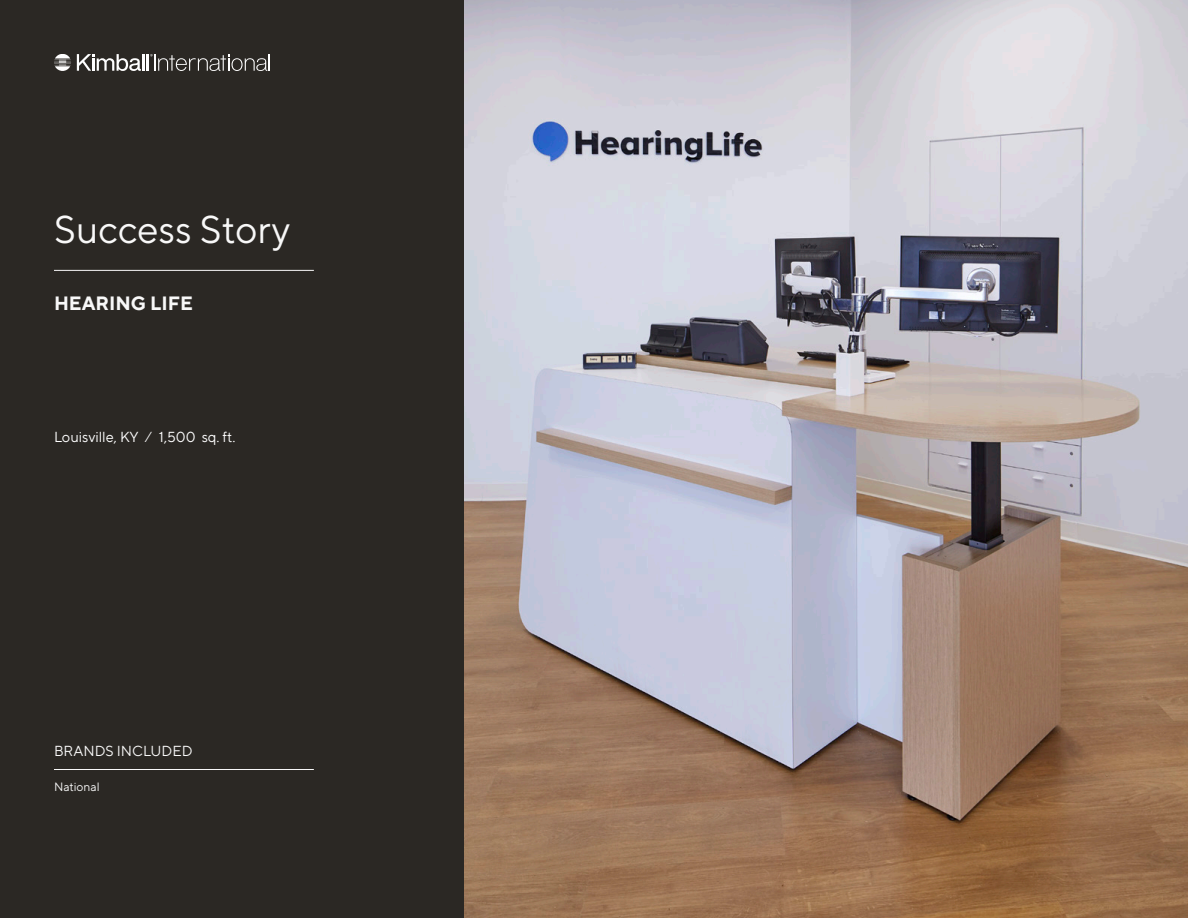
<style>
.page{position:relative;width:1188px;height:918px;background:#fff}
.page>*{position:absolute;margin:0;border:0;box-sizing:border-box;transform-origin:0 0}
.Cover_Title{font:38.55px "TT Norms Pro";color:#f8f8f8}
.Cover_Company_Name{font:700 19.2px "TT Norms Pro";color:#f8f8f8}
.Cover_Location{font:14.4px "TT Norms Pro";color:#fff}
.Cover_Location-2{font:14.4px "TT Norms Pro";color:#f8f8f8}
.Cover__Brand_List{font:12px "TT Norms Pro";color:#f8f8f8}
</style>
<div class="page">
<div style="left:0;top:0;width:464px;height:918px;background:#2b2824"></div>
<hr style="left:54px;top:270px;width:260px;height:1px;background:#f8f8f8">
<hr style="left:54px;top:769px;width:260px;height:1px;background:#f8f8f8">
<hr style="left:146px;top:54px;width:3px;height:17px;background:#fff">
<svg style="left:54px;top:54px;width:17px;height:17px"></svg>
<svg style="left:77px;top:54px;width:67px;height:17px"></svg>
<svg style="left:150px;top:54px;width:120px;height:17px"></svg>
<img style="left:464px;top:0;width:724px;height:918px">
<p class="Cover_Title" style="left:54px;top:202px;width:238px">Success Story</p>
<p class="Cover_Company_Name" style="left:54px;top:290px;width:140px">HEARING LIFE</p>
<p class="Cover_Location" style="left:54px;top:427px;width:183px">Louisville, KY ⁄ 1,500 sq. ft.</p>
<p class="Cover_Location-2" style="left:54px;top:741px;width:140px">BRANDS INCLUDED</p>
<p class="Cover__Brand_List" style="left:54px;top:779px;width:47px">National</p>
</div>
